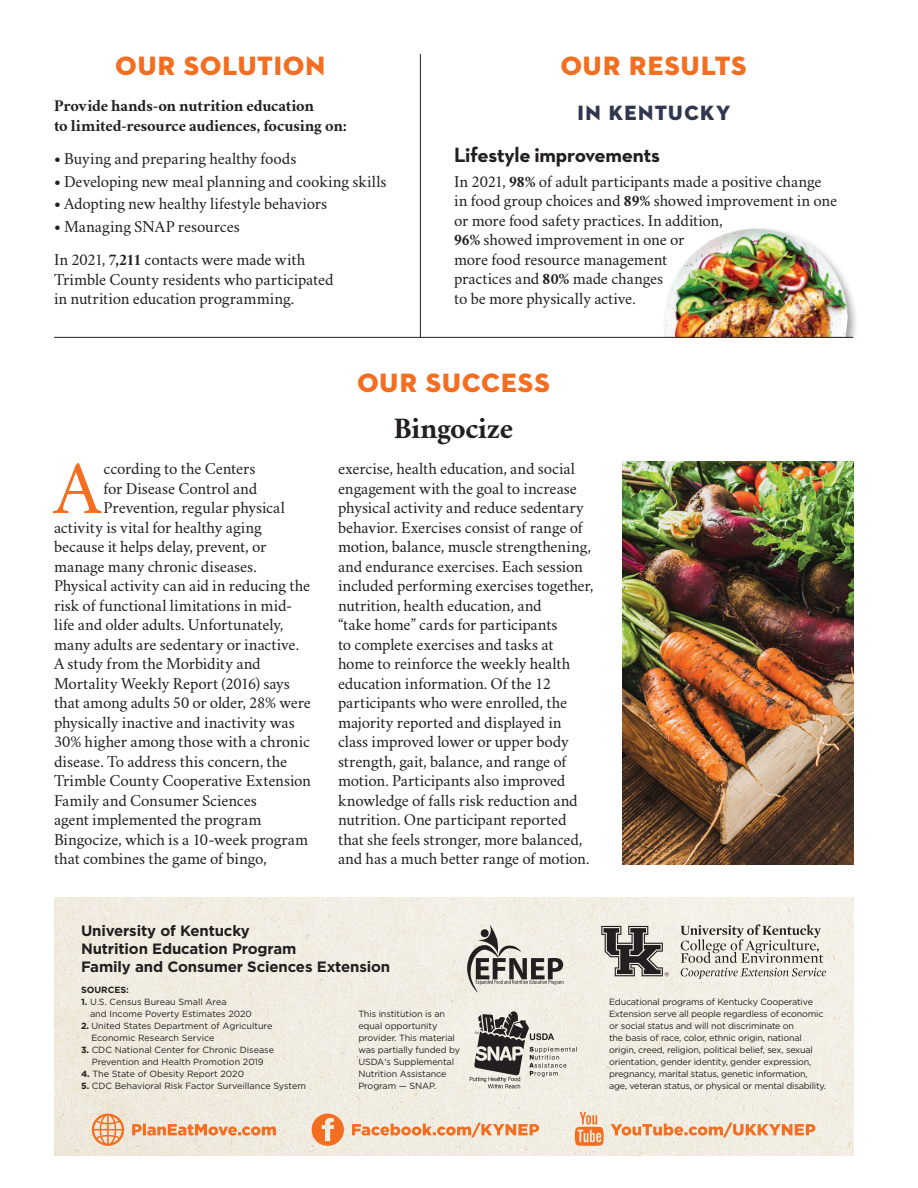
<style>
.page{position:relative;width:918px;height:1188px;background:#fff}
.page>*{position:absolute;margin:0;border:0;box-sizing:border-box;transform-origin:0 0}
.Body{font:75.45px "Crimson";color:#f36e21}
.Headline{font:700 30px "Crimson";letter-spacing:-.015em;color:#231f20}
.Section_Heading{font:27px "Neutraface 2 Display Titling";letter-spacing:.04em;color:#f36e21}
.Subhead{font:700 21px "Neutraface 2 Text";letter-spacing:-.015em;color:#231f20}
.Body_Front{font:21px "Neutraface 2 Display Titling";letter-spacing:.07em;color:#31374e}
.Body-2{font:16.5px/19.5px "Crimson";letter-spacing:-.01em;color:#231f20}
.Body_Front-2{font:16.5px/19.5px "Crimson";letter-spacing:-.01em;color:#231f20}
.Body_Front-3{font:700 16.5px/19.5px "Crimson";letter-spacing:-.01em;color:#231f20}
.Credit_box_heading{font:700 15px "Gotham";letter-spacing:-.01em;color:#231f20}
.Sources{font:9px/12px "Gotham";letter-spacing:-.02em;color:#231f20}
.Sources-2{font:9px/12px "Gotham";color:#231f20}
.Sources-3{font:700 9px "Gotham";color:#231f20}
.s1{font-weight:700}
</style>
<div class="page">
<img style="left:54px;top:897px;width:799px;height:259px">
<img style="left:663px;top:227px;width:193px;height:110px">
<hr style="left:420px;top:54px;width:1px;height:283px;background:#231f20">
<hr style="left:54px;top:337px;width:799px;height:1px;background:#231f20">
<svg style="left:601px;top:926px;width:68px;height:50px;background:#8d8984"></svg>
<svg style="left:680px;top:924px;width:146px;height:55px;background:#cfcbc3"></svg>
<svg style="left:312px;top:1114px;width:32px;height:32px"></svg>
<svg style="left:352px;top:1123px;width:187px;height:14px;background:#f1b791"></svg>
<svg style="left:132px;top:1124px;width:144px;height:12px;background:#f0ab7e"></svg>
<svg style="left:92px;top:1114px;width:32px;height:32px"></svg>
<svg style="left:611px;top:1123px;width:204px;height:14px;background:#f1b891"></svg>
<svg style="left:575px;top:1112px;width:29px;height:34px"></svg>
<svg style="left:470px;top:1011px;width:107px;height:77px;background:#b7b3ac"></svg>
<svg style="left:467px;top:924px;width:96px;height:68px;background:#bebab3"></svg>
<img style="left:622px;top:462px;width:231px;height:402px">
<p class="Section_Heading" style="left:115px;top:49px;width:211px">OUR SOLUTION</p>
<p class="Section_Heading" style="left:561px;top:49px;width:187px">OUR RESULTS</p>
<p class="Body_Front-3" style="left:54px;top:96px;width:295px">Provide hands-on nutrition education<br>to limited-resource audiences, focusing on:</p>
<p class="Body_Front-2" style="left:54px;top:148px;width:244px"><span class="s1">•</span> Buying and preparing healthy foods</p>
<p class="Body_Front-2" style="left:54px;top:170px;width:334px"><span class="s1">•</span> Developing new meal planning and cooking skills</p>
<p class="Body_Front-2" style="left:54px;top:193px;width:275px"><span class="s1">•</span> Adopting new healthy lifestyle behaviors</p>
<p class="Body_Front-2" style="left:54px;top:216px;width:187px"><span class="s1">•</span> Managing SNAP resources</p>
<p class="Body_Front-2" style="left:54px;top:249px;width:281px">In 2021, <span class="s1">7,211</span> contacts were made with<br>Trimble County residents who participated in nutrition education programming.</p>
<p class="Body_Front" style="left:577px;top:99px;width:154px">IN KENTUCKY</p>
<p class="Subhead" style="left:454px;top:142px;width:207px">Lifestyle improvements</p>
<p class="Body_Front-2" style="left:454px;top:171px;width:384px">In 2021, <span class="s1">98%</span> of adult participants made a positive change in food group choices and <span class="s1">89%</span> showed improvement in one or more food safety practices. In addition,<br><span class="s1">96%</span> showed improvement in one or<br>more food resource management<br>practices and <span class="s1">80%</span> made changes<br>to be more physically active.</p>
<p class="Section_Heading" style="left:357px;top:366px;width:194px">OUR SUCCESS</p>
<p class="Body" style="left:54px;top:437px;width:49px">A</p>
<p class="Body-2" style="left:104px;top:458px;width:153px">ccording to the Centers</p>
<p class="Body-2" style="left:104px;top:477px;width:155px">for Disease Control and</p>
<p class="Body-2" style="left:104px;top:497px;width:183px">Prevention, regular physical</p>
<p class="Body-2" style="left:54px;top:516px;width:209px">activity is vital for healthy aging</p>
<p class="Body-2" style="left:54px;top:536px;width:214px">because it helps delay, prevent, or</p>
<p class="Body-2" style="left:54px;top:555px;width:204px">manage many chronic diseases.</p>
<p class="Body-2" style="left:54px;top:575px;width:258px">Physical activity can aid in reducing the</p>
<p class="Body-2" style="left:54px;top:594px;width:240px">risk of functional limitations in mid-</p>
<p class="Body-2" style="left:54px;top:614px;width:231px">life and older adults. Unfortunately,</p>
<p class="Body-2" style="left:54px;top:633px;width:247px">many adults are sedentary or inactive.</p>
<p class="Body-2" style="left:54px;top:653px;width:208px">A study from the Morbidity and</p>
<p class="Body-2" style="left:54px;top:672px;width:238px">Mortality Weekly Report (2016) says</p>
<p class="Body-2" style="left:54px;top:692px;width:258px">that among adults 50 or older, 28% were</p>
<p class="Body-2" style="left:54px;top:711px;width:242px">physically inactive and inactivity was</p>
<p class="Body-2" style="left:54px;top:731px;width:258px">30% higher among those with a chronic</p>
<p class="Body-2" style="left:54px;top:750px;width:235px">disease. To address this concern, the</p>
<p class="Body-2" style="left:54px;top:770px;width:258px">Trimble County Cooperative Extension</p>
<p class="Body-2" style="left:54px;top:789px;width:204px">Family and Consumer Sciences</p>
<p class="Body-2" style="left:54px;top:809px;width:209px">agent implemented the program</p>
<p class="Body-2" style="left:54px;top:828px;width:256px">Bingocize, which is a 10-week program</p>
<p class="Body-2" style="left:54px;top:848px;width:214px">that combines the game of bingo,</p>
<p class="Headline" style="left:394px;top:406px;width:121px">Bingocize</p>
<p class="Body-2" style="left:338px;top:458px;width:257px">exercise, health education, and social engagement with the goal to increase physical activity and reduce sedentary behavior. Exercises consist of range of motion, balance, muscle strengthening, and endurance exercises. Each session included performing exercises together, nutrition, health education, and<br>“take home” cards for participants<br>to complete exercises and tasks at home to reinforce the weekly health education information. Of the 12 participants who were enrolled, the majority reported and displayed in class improved lower or upper body strength, gait, balance, and range of motion. Participants also improved knowledge of falls risk reduction and nutrition. One participant reported that she feels stronger, more balanced, and has a much better range of motion.</p>
<p class="Credit_box_heading" style="left:81px;top:921px;width:170px">University of Kentucky</p>
<p class="Credit_box_heading" style="left:81px;top:939px;width:217px">Nutrition Education Program</p>
<p class="Credit_box_heading" style="left:81px;top:957px;width:311px">Family and Consumer Sciences Extension</p>
<p class="Sources" style="left:358px;top:1007px;width:103px">This institution is an equal opportunity provider. This material was partially funded by<br>USDA's Supplemental<br>Nutrition Assistance<br>Program — SNAP.</p>
<p class="Sources-3" style="left:81px;top:984px;width:49px">SOURCES:</p>
<p class="Sources-2" style="left:90px;top:996px;width:163px;text-indent:-9px"><span class="s1">1.</span> U.S. Census Bureau Small Area<br>and Income Poverty Estimates 2020</p>
<p class="Sources-2" style="left:91px;top:1020px;width:183px;text-indent:-10px"><span class="s1">2.</span> United States Department of Agriculture<br>Economic Research Service</p>
<p class="Sources-2" style="left:81px;top:1044px;width:195px;text-align:center"><span class="s1">3.</span> CDC National Center for Chronic Disease<br>Prevention and Health Promotion 2019</p>
<p class="Sources-2" style="left:81px;top:1068px;width:165px"><span class="s1">4.</span> The State of Obesity Report 2020</p>
<p class="Sources-2" style="left:81px;top:1080px;width:226px"><span class="s1">5.</span> CDC Behavioral Risk Factor Surveillance System</p>
<p class="Sources" style="left:609px;top:996px;width:219px">Educational programs of Kentucky Cooperative Extension serve all people regardless of economic or social status and will not discriminate on<br>the basis of race, color, ethnic origin, national origin, creed, religion, political belief, sex, sexual orientation, gender identity, gender expression, pregnancy, marital status, genetic information, age, veteran status, or physical or mental disability.</p>
</div>
